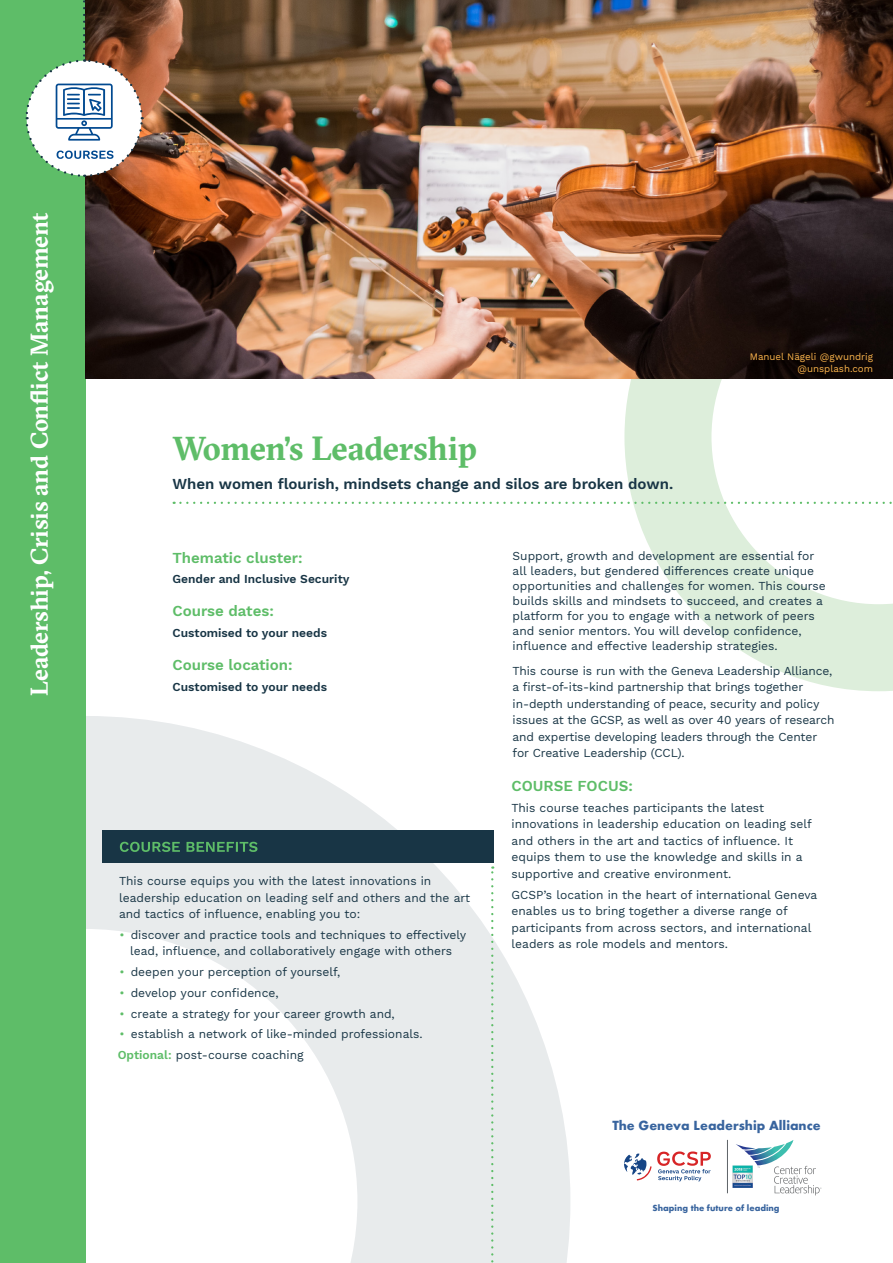
<style>
.page{position:relative;width:893px;height:1263px;background:#fff}
.page>*{position:absolute;margin:0;border:0;box-sizing:border-box;transform-origin:0 0}
.Main_heading{font:700 33px "GT Sectra";letter-spacing:-.015em;color:#5ebd68}
.t1{font:700 24px "GT Sectra";letter-spacing:-.005em;color:#fff}
.Sub-heads_green{font:600 15px "Work Sans";color:#5ebd68}
.Sub-heading{font:600 15px "Work Sans";color:#183545}
.t2{font:700 13.8px "Aharoni";color:#38649e}
.Body_copy{font:12px/15px "Work Sans";color:#183545}
.Sub-heads_green-2{font:12px/16.5px "Work Sans";color:#183545}
.Course_benefits{font:12px/16.5px "Work Sans";color:#183545}
.t3{font:600 12px "Work Sans";color:#183545}
.Course_benefits_bull{font:12px "Work Sans";color:#183545}
.t4{font:9.75px "Work Sans";color:#fcb54c}
.t5{font:700 9.15px "Aharoni";color:#38649e}
.s1{color:#5ebd68}
.s2{font-weight:600;color:#5ebd68}
</style>
<div class="page">
<svg style="left:85px;top:716px;width:485px;height:547px"></svg>
<svg style="left:624px;top:378px;width:269px;height:313px"></svg>
<svg style="left:491px;top:866px;width:2px;height:397px"></svg>
<div style="left:102px;top:830px;width:392px;height:33px;background:#183545"></div>
<svg style="left:120px;top:842px;width:137px;height:10px"></svg>
<div style="left:0;top:0;width:85px;height:1263px;background:#5ebd68"></div>
<svg style="left:736px;top:1140px;width:85px;height:55px"></svg>
<hr style="left:727px;top:1140px;width:1px;height:53px;background:#5e6367">
<img style="left:733px;top:1165px;width:19px;height:22px">
<svg style="left:624px;top:1151px;width:87px;height:30px"></svg>
<img style="left:85px;top:0;width:808px;height:378px">
<svg style="left:174px;top:502px;width:719px;height:2px"></svg>
<svg style="left:25px;top:0;width:119px;height:178px"></svg>
<p class="t1" style="left:25px;top:696px;width:485px;rotate:-90deg">Leadership, Crisis and Conflict Management</p>
<p class="Main_heading" style="left:173px;top:428px;width:306px">Women’s Leadership</p>
<p class="Sub-heading" style="left:173px;top:475px;width:502px">When women flourish, mindsets change and silos are broken down.</p>
<p class="t4" style="left:750px;top:351px;width:125px">Manuel Nägeli @gwundrig</p>
<p class="t4" style="left:797px;top:363px;width:77px">@unsplash.com</p>
<p class="Sub-heads_green" style="left:173px;top:549px;width:132px">Thematic cluster:</p>
<p class="t3" style="left:173px;top:572px;width:178px">Gender and Inclusive Security</p>
<p class="Sub-heads_green" style="left:173px;top:602px;width:103px">Course dates:</p>
<p class="t3" style="left:173px;top:626px;width:156px">Customised to your needs</p>
<p class="Sub-heads_green" style="left:173px;top:656px;width:122px">Course location:</p>
<p class="t3" style="left:173px;top:680px;width:156px">Customised to your needs</p>
<p class="Course_benefits" style="left:119px;top:873px;width:352px">This course equips you with the latest innovations in leadership education on leading self and others and the art and tactics of influence, enabling you to:</p>
<p class="Body_copy" style="left:120px;top:927px;width:348px;line-height:16.5px;text-align:center"><span class="s1">•</span> discover and practice tools and techniques to effectively lead, influence, and collaboratively engage with others</p>
<p class="Body_copy" style="left:120px;top:965px;width:222px"><span class="s1">•</span> deepen your perception of yourself,</p>
<p class="Body_copy" style="left:120px;top:986px;width:161px"><span class="s1">•</span> develop your confidence,</p>
<p class="Body_copy" style="left:120px;top:1006px;width:277px"><span class="s1">•</span> create a strategy for your career growth and,</p>
<p class="Body_copy" style="left:120px;top:1027px;width:305px"><span class="s1">•</span> establish a network of like-minded professionals.</p>
<p class="Course_benefits_bull" style="left:118px;top:1048px;width:188px"><span class="s2">Optional:</span> post-course coaching</p>
<p class="Body_copy" style="left:513px;top:549px;width:315px">Support, growth and development are essential for all leaders, but gendered differences create unique opportunities and challenges for women. This course builds skills and mindsets to succeed, and creates a platform for you to engage with a network of peers and senior mentors. You will develop confidence, influence and effective leadership strategies.</p>
<p class="Body_copy" style="left:513px;top:663px;width:323px;line-height:16.5px">This course is run with the Geneva Leadership Alliance, a first-of-its-kind partnership that brings together in-depth understanding of peace, security and policy issues at the GCSP, as well as over 40 years of research and expertise developing leaders through the Center for Creative Leadership (CCL).</p>
<p class="Sub-heads_green" style="left:512px;top:777px;width:123px">COURSE FOCUS:</p>
<p class="Sub-heads_green-2" style="left:512px;top:800px;width:302px">This course teaches participants the latest innovations in leadership education on leading self and others in the art and tactics of influence. It equips them to use the knowledge and skills in a supportive and creative environment.</p>
<p class="Sub-heads_green-2" style="left:512px;top:887px;width:307px">GCSP’s location in the heart of international Geneva enables us to bring together a diverse range of participants from across sectors, and international leaders as role models and mentors.</p>
<p class="t2" style="left:612px;top:1120px;width:210px">The Geneva Leadership Alliance</p>
<p class="t5" style="left:653px;top:1204px;width:129px">Shaping the future of leading</p>
</div>
